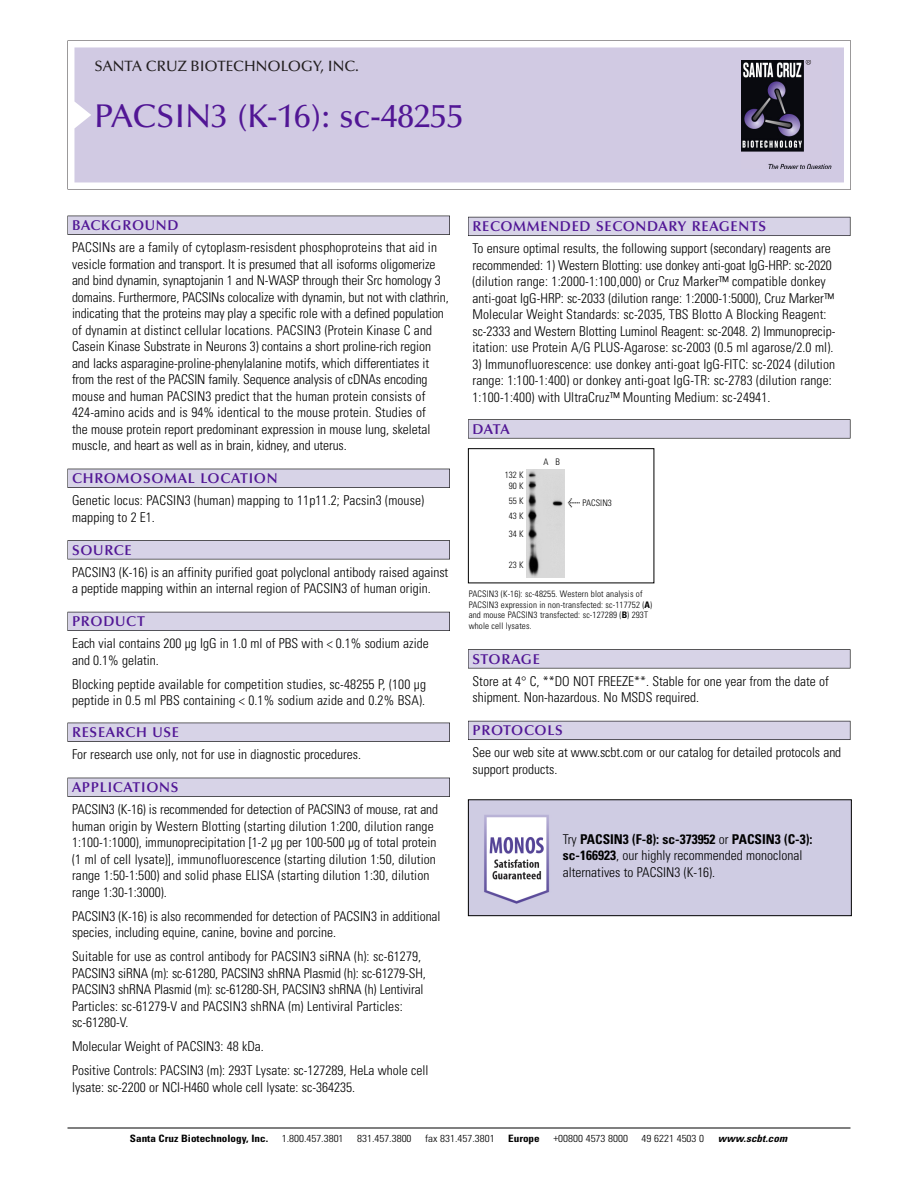
<style>
.page{position:relative;width:918px;height:1188px;background:#fff}
.page>*{position:absolute;margin:0;border:0;box-sizing:border-box;transform-origin:0 0}
.t1{font:500 33px "Optima";color:#511695}
.t2{font:500 15px "Optima";color:#231f20}
.t3{font:600 14.25px "Optima";letter-spacing:.05em;color:#511695}
.t4{font:300 condensed 13.5px/16.5px "Univers";color:#000}
.t5{font:300 condensed 10.2px "Univers";color:#000;scale:1.1 1}
.t6{font:700 condensed 10.2px "Univers";color:#000;scale:1.1 1}
.t7{font:italic 700 condensed 10.2px "Univers";letter-spacing:.005em;color:#000;scale:1.1 1}
.t8{font:300 condensed 9px/10.5px "Univers";letter-spacing:.015em;color:#000}
.s1{font-family:"Meta Plus";font-weight:400;font-stretch:normal;font-size:10.5px}
.s2{font-weight:700}
</style>
<div class="page">
<svg style="left:68px;top:40px;width:783px;height:149px"></svg>
<div style="left:74px;top:47px;width:770px;height:135px;background:#d1cae3"></div>
<img style="left:741px;top:60px;width:90px;height:108px">
<div style="left:68px;top:216px;width:382px;height:19px;background:#525155"></div>
<div style="left:68px;top:216px;width:381px;height:18px;background:#d7d3e7"></div>
<div style="left:68px;top:469px;width:382px;height:19px;background:#515055"></div>
<div style="left:68px;top:469px;width:381px;height:18px;background:#d7d3e7"></div>
<div style="left:68px;top:540px;width:382px;height:19px;background:#545357"></div>
<div style="left:68px;top:541px;width:381px;height:18px;background:#d7d3e7"></div>
<div style="left:68px;top:612px;width:382px;height:19px;background:#54535a"></div>
<div style="left:68px;top:612px;width:381px;height:18px;background:#d7d3e7"></div>
<div style="left:68px;top:723px;width:382px;height:19px;background:#525155"></div>
<div style="left:68px;top:723px;width:381px;height:18px;background:#d7d3e7"></div>
<div style="left:68px;top:778px;width:382px;height:19px;background:#515055"></div>
<div style="left:68px;top:778px;width:381px;height:18px;background:#d7d3e7"></div>
<div style="left:468px;top:217px;width:382px;height:19px;background:#58565f"></div>
<div style="left:468px;top:217px;width:382px;height:18px;background:#d7d3e7"></div>
<svg style="left:468px;top:419px;width:382px;height:20px"></svg>
<div style="left:468px;top:420px;width:382px;height:18px;background:#d7d3e7"></div>
<div style="left:468px;top:649px;width:382px;height:19px;background:#575659"></div>
<div style="left:468px;top:650px;width:382px;height:18px;background:#d7d3e7"></div>
<div style="left:468px;top:721px;width:382px;height:19px;background:#58565f"></div>
<div style="left:468px;top:721px;width:382px;height:18px;background:#d7d3e7"></div>
<hr style="left:68px;top:1128px;width:782px;height:1px;background:#000">
<div style="left:468px;top:448px;width:186px;height:135px;border:1px solid #000"></div>
<img style="left:527px;top:470px;width:38px;height:107px">
<img style="left:470px;top:801px;width:380px;height:113px">
<div style="left:468px;top:799px;width:384px;height:117px;border:1px solid #000"></div>
<p class="t2" style="left:94px;top:61px;width:266px">SANTA CRUZ BIOTECHNOLOGY, INC.</p>
<h1 class="t1" style="left:94px;top:103px;width:371px">PACSIN3 (K-16): sc-48255</h1>
<p class="t3" style="left:72px;top:219px;width:108px">BACKGROUND</p>
<p class="t4" style="left:72px;top:240px;width:378px">PACSINs are a family of cytoplasm-resisdent phosphoproteins that aid in vesicle formation and transport. It is presumed that all isoforms oligomerize and bind dynamin, synaptojanin 1 and N-WASP through their Src homology 3 domains. Furthermore, PACSINs colocalize with dynamin, but not with clathrin, indicating that the proteins may play a specific role with a defined population of dynamin at distinct cellular locations. PACSIN3 (Protein Kinase C and Casein Kinase Substrate in Neurons 3) contains a short proline-rich region and lacks asparagine-proline-phenylalanine motifs, which differentiates it from the rest of the PACSIN family. Sequence analysis of cDNAs encoding mouse and human PACSIN3 predict that the human protein consists of 424-amino acids and is 94% identical to the mouse protein. Studies of<br>the mouse protein report predominant expression in mouse lung, skeletal muscle, and heart as well as in brain, kidney, and uterus.</p>
<p class="t3" style="left:72px;top:473px;width:207px">CHROMOSOMAL LOCATION</p>
<p class="t4" style="left:72px;top:493px;width:354px">Genetic locus: PACSIN3 (human) mapping to 11p11.2; Pacsin3 (mouse) mapping to 2 E1.</p>
<p class="t3" style="left:72px;top:544px;width:61px">SOURCE</p>
<p class="t4" style="left:72px;top:565px;width:378px">PACSIN3 (K-16) is an affinity purified goat polyclonal antibody raised against a peptide mapping within an internal region of PACSIN3 of human origin.</p>
<p class="t3" style="left:72px;top:616px;width:74px">PRODUCT</p>
<p class="t4" style="left:72px;top:636px;width:358px">Each vial contains 200 µg IgG in 1.0 ml of PBS with &lt; 0.1% sodium azide and 0.1% gelatin.</p>
<p class="t4" style="left:72px;top:677px;width:356px">Blocking peptide available for competition studies, sc-48255 P, (100 µg peptide in 0.5 ml PBS containing &lt; 0.1% sodium azide and 0.2% BSA).</p>
<p class="t3" style="left:72px;top:726px;width:109px">RESEARCH USE</p>
<p class="t4" style="left:72px;top:747px;width:290px">For research use only, not for use in diagnostic procedures.</p>
<p class="t3" style="left:72px;top:782px;width:108px">APPLICATIONS</p>
<p class="t4" style="left:72px;top:802px;width:368px">PACSIN3 (K-16) is recommended for detection of PACSIN3 of mouse, rat and human origin by Western Blotting (starting dilution 1:200, dilution range 1:100-1:1000), immunoprecipitation [1-2 µg per 100-500 µg of total protein (1 ml of cell lysate)], immunofluorescence (starting dilution 1:50, dilution range 1:50-1:500) and solid phase ELISA (starting dilution 1:30, dilution range 1:30-1:3000).</p>
<p class="t4" style="left:72px;top:909px;width:370px">PACSIN3 (K-16) is also recommended for detection of PACSIN3 in additional species, including equine, canine, bovine and porcine.</p>
<p class="t4" style="left:72px;top:949px;width:355px">Suitable for use as control antibody for PACSIN3 siRNA (h): sc-61279, PACSIN3 siRNA (m): sc-61280, PACSIN3 shRNA Plasmid (h): sc-61279-SH, PACSIN3 shRNA Plasmid (m): sc-61280-SH, PACSIN3 shRNA (h) Lentiviral Particles: sc-61279-V and PACSIN3 shRNA (m) Lentiviral Particles: sc-61280-V.</p>
<p class="t4" style="left:72px;top:1036px;width:358px;line-height:24px">Molecular Weight of PACSIN3: 48 kDa.<br>Positive Controls: PACSIN3 (m): 293T Lysate: sc-127289, HeLa whole cell</p>
<p class="t4" style="left:72px;top:1080px;width:285px">lysate: sc-2200 or NCI-H460 whole cell lysate: sc-364235.</p>
<p class="t3" style="left:473px;top:221px;width:295px">RECOMMENDED SECONDARY REAGENTS</p>
<p class="t4" style="left:473px;top:241px;width:364px">To ensure optimal results, the following support (secondary) reagents are recommended: 1) Western Blotting: use donkey anti-goat IgG-HRP: sc-2020 (dilution range: 1:2000-1:100,000) or Cruz Marker™ compatible donkey anti-goat IgG-HRP: sc-2033 (dilution range: 1:2000-1:5000), Cruz Marker™ Molecular Weight Standards: sc-2035, TBS Blotto A Blocking Reagent: sc-2333 and Western Blotting Luminol Reagent: sc-2048. 2) Immunoprecip&shy;itation: use Protein A/G PLUS-Agarose: sc-2003 (0.5 ml agarose/2.0 ml).</p>
<p class="t4" style="left:473px;top:357px;width:364px">3) Immunofluorescence: use donkey anti-goat IgG-FITC: sc-2024 (dilution range: 1:100-1:400) or donkey anti-goat IgG-TR: sc-2783 (dilution range:<br>1:100-1:400) with UltraCruz™ Mounting Medium: sc-24941.</p>
<p class="t3" style="left:473px;top:423px;width:39px">DATA</p>
<p class="t8" style="left:505px;top:471px;width:20px;text-align:center">132 K<br>90 K</p>
<p class="t8" style="left:509px;top:494px;width:16px;line-height:15px">55 K<br>43 K</p>
<p class="t8" style="left:509px;top:529px;width:16px">34 K</p>
<p class="t8" style="left:509px;top:561px;width:16px">23 K</p>
<p class="t8" style="left:543px;top:457px;width:18px">A B</p>
<p class="t8" style="left:568px;top:499px;width:46px"><span class="s1">&lt;</span> PACSIN3</p>
<p class="t8" style="left:469px;top:590px;width:185px">PACSIN3 (K-16): sc-48255. Western blot analysis of PACSIN3 expression in non-transfected: sc-117752 (<span class="s2">A</span>) and mouse PACSIN3 transfected: sc-127289 (<span class="s2">B</span>) 293T whole cell lysates.</p>
<p class="t3" style="left:473px;top:653px;width:69px">STORAGE</p>
<p class="t4" style="left:473px;top:674px;width:358px">Store at 4° C, **DO NOT FREEZE**. Stable for one year from the date of shipment. Non-hazardous. No MSDS required.</p>
<p class="t3" style="left:473px;top:725px;width:92px">PROTOCOLS</p>
<p class="t4" style="left:473px;top:745px;width:370px">See our web site at www.scbt.com or our catalog for detailed protocols and support products.</p>
<p class="t4" style="left:563px;top:832px;width:251px">Try <span class="s2">PACSIN3 (F-8): sc-373952</span> or <span class="s2">PACSIN3 (C-3): sc-166923</span>, our highly recommended monoclonal alternatives to PACSIN3 (K-16).</p>
<p class="t6" style="left:130px;top:1135px;width:127px">Santa Cruz Biotechnology, Inc.</p>
<p class="t5" style="left:282px;top:1135px;width:58px">1.800.457.3801</p>
<p class="t5" style="left:357px;top:1135px;width:51px">831.457.3800</p>
<p class="t5" style="left:425px;top:1135px;width:65px">fax 831.457.3801</p>
<p class="t6" style="left:508px;top:1135px;width:30px">Europe</p>
<p class="t5" style="left:553px;top:1135px;width:69px">+00800 4573 8000</p>
<p class="t5" style="left:642px;top:1135px;width:58px">49 6221 4503 0</p>
<p class="t7" style="left:718px;top:1135px;width:64px">www.scbt.com</p>
</div>
